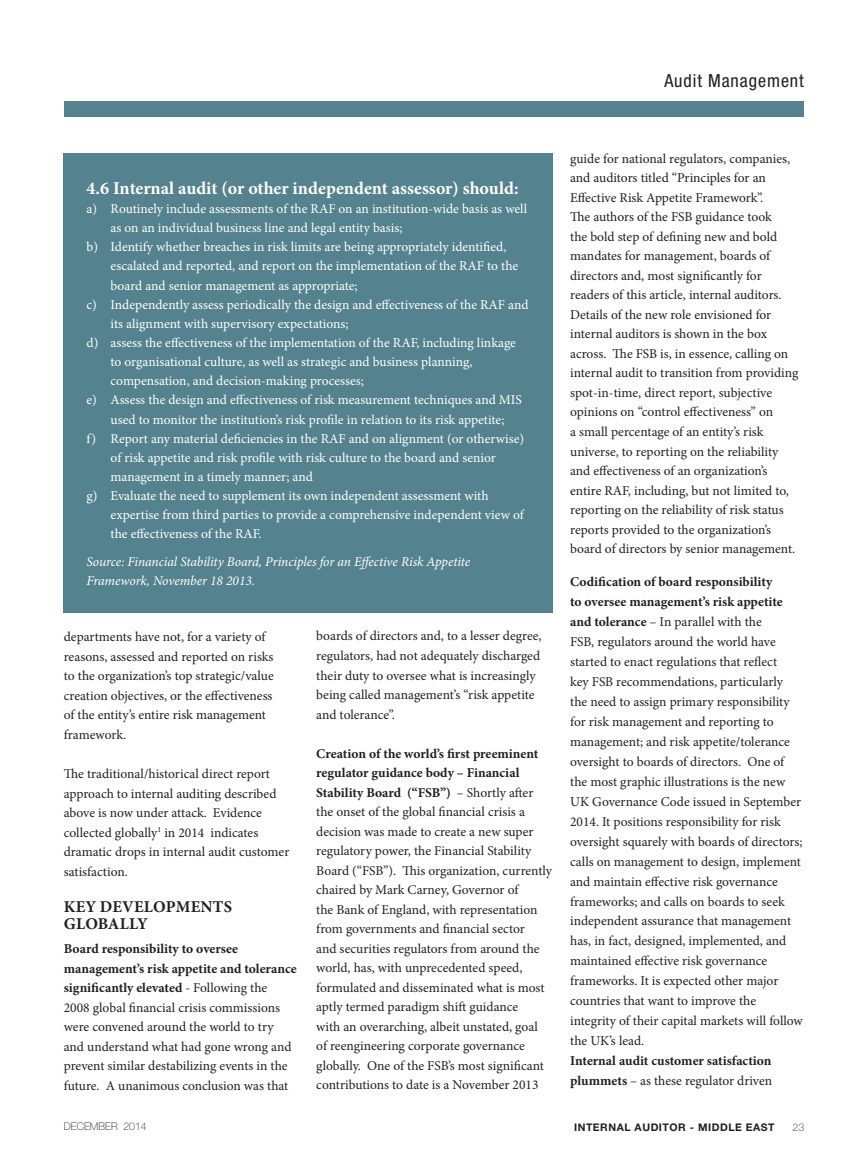
<style>
.page{position:relative;width:868px;height:1174px;background:#fff}
.page>*{position:absolute;margin:0;border:0;box-sizing:border-box;transform-origin:0 0}
.t1{font:700 18px "Minion Pro";color:#fff}
.t2{font:condensed 18px "Helvetica Neue LT Pro";letter-spacing:.05em;color:#231f20}
.t3{font:700 16.5px/17.1px "Minion Pro";letter-spacing:.01em;color:#231f20}
.t4{font:13.5px/19.5px "Minion Pro";letter-spacing:-.005em;color:#231f20}
.t5{font:13.5px "Minion Pro";color:#fff}
.t6{font:italic 13.5px/19.2px "Minion Pro";letter-spacing:-.01em;color:#fff}
.t7{font:700 13.5px/20px "Minion Pro";letter-spacing:-.005em;color:#231f20}
.t8{font:700 10.5px "Helvetica Neue LT Pro";letter-spacing:.05em;color:#231f20}
.t9{font:100 10.5px "Helvetica Neue LT Pro";color:#231f20}
.s1{font-weight:700}
.s2{font-weight:400}
</style>
<div class="page">
<div style="left:64px;top:101px;width:739px;height:15px;background:#54828e"></div>
<div style="left:64px;top:153px;width:489px;height:459px;background:#54828e"></div>
<h1 class="t2" style="left:664px;top:70px;width:141px">Audit Management</h1>
<h1 class="t1" style="left:87px;top:175px;width:433px">4.6 Internal audit (or other independent assessor) should:</h1>
<p class="t5" style="left:87px;top:200px;width:442px">a) Routinely include assessments of the RAF on an institution-wide basis as well</p>
<p class="t5" style="left:111px;top:219px;width:293px">as on an individual business line and legal entity basis;</p>
<p class="t5" style="left:87px;top:238px;width:421px">b) Identify whether breaches in risk limits are being appropriately identified,</p>
<p class="t5" style="left:111px;top:257px;width:409px">escalated and reported, and report on the implementation of the RAF to the</p>
<p class="t5" style="left:111px;top:276px;width:248px">board and senior management as appropriate;</p>
<p class="t5" style="left:87px;top:295px;width:443px">c) Independently assess periodically the design and effectiveness of the RAF and</p>
<p class="t5" style="left:111px;top:314px;width:239px">its alignment with supervisory expectations;</p>
<p class="t5" style="left:87px;top:333px;width:431px">d) assess the effectiveness of the implementation of the RAF, including linkage</p>
<p class="t5" style="left:111px;top:353px;width:363px">to organisational culture, as well as strategic and business planning,</p>
<p class="t5" style="left:111px;top:372px;width:255px">compensation, and decision-making processes;</p>
<p class="t5" style="left:87px;top:391px;width:437px">e) Assess the design and effectiveness of risk measurement techniques and MIS</p>
<p class="t5" style="left:111px;top:410px;width:395px">used to monitor the institution’s risk profile in relation to its risk appetite;</p>
<p class="t5" style="left:87px;top:429px;width:439px">f) Report any material deficiencies in the RAF and on alignment (or otherwise)</p>
<p class="t5" style="left:111px;top:448px;width:387px">of risk appetite and risk profile with risk culture to the board and senior</p>
<p class="t5" style="left:111px;top:467px;width:204px">management in a timely manner; and</p>
<p class="t5" style="left:87px;top:487px;width:403px">g) Evaluate the need to supplement its own independent assessment with</p>
<p class="t5" style="left:111px;top:506px;width:414px">expertise from third parties to provide a comprehensive independent view of</p>
<p class="t5" style="left:111px;top:525px;width:152px">the effectiveness of the RAF.</p>
<p class="t6" style="left:87px;top:552px;width:385px">Source: Financial Stability Board, Principles for an Effective Risk Appetite<br>Framework, November 18 2013.</p>
<p class="t4" style="left:64px;top:627px;width:211px">departments have not, for a variety of reasons, assessed and reported on risks to the organization’s top strategic/value creation objectives, or the effectiveness of the entity’s entire risk management framework.</p>
<p class="t4" style="left:64px;top:764px;width:227px">The traditional/historical direct report approach to internal auditing described above is now under attack. Evidence collected globally<sup>1</sup> in 2014 indicates dramatic drops in internal audit customer satisfaction.</p>
<p class="t3" style="left:64px;top:898px;width:82px">Key Developments<br>Globall</p>
<p class="t3" style="left:137px;top:915px;width:12px">y</p>
<p class="t4" style="left:64px;top:939px;width:234px"><span class="s1">Board responsibility to oversee management’s risk appetite and tolerance significantly elevated</span> - Following the<br>2008 global financial crisis commissions were convened around the world to try and understand what had gone wrong and prevent similar destabilizing events in the future. A unanimous conclusion was that</p>
<p class="t4" style="left:316px;top:626px;width:227px">boards of directors and, to a lesser degree, regulators, had not adequately discharged their duty to oversee what is increasingly being called management’s “risk appetite and tolerance”.</p>
<p class="t4" style="left:316px;top:743px;width:237px"><span class="s1">Creation of the world’s first preeminent regulator guidance body – Financial Stability Board (“FSB”)</span> – Shortly after the onset of the global financial crisis a decision was made to create a new super regulatory power, the Financial Stability Board (“FSB”). This organization, currently chaired by Mark Carney, Governor of<br>the Bank of England, with representation from governments and financial sector<br>and securities regulators from around the world, has, with unprecedented speed, formulated and disseminated what is most aptly termed paradigm shift guidance<br>with an overarching, albeit unstated, goal<br>of reengineering corporate governance globally. One of the FSB’s most significant contributions to date is a November 2013</p>
<p class="t4" style="left:570px;top:149px;width:230px">guide for national regulators, companies, and auditors titled “Principles for an Effective Risk Appetite Framework”.<br>The authors of the FSB guidance took<br>the bold step of defining new and bold mandates for management, boards of directors and, most significantly for readers of this article, internal auditors.<br>Details of the new role envisioned for internal auditors is shown in the box across. The FSB is, in essence, calling on internal audit to transition from providing spot-in-time, direct report, subjective opinions on “control effectiveness” on<br>a small percentage of an entity’s risk universe, to reporting on the reliability and effectiveness of an organization’s entire RAF, including, but not limited to, reporting on the reliability of risk status reports provided to the organization’s board of directors by senior management.</p>
<p class="t4" style="left:570px;top:572px;width:234px;line-height:20px"><span class="s1">Codification of board responsibility<br>to oversee management’s risk appetite and tolerance</span> – In parallel with the<br>FSB, regulators around the world have started to enact regulations that reflect<br>key FSB recommendations, particularly the need to assign primary responsibility for risk management and reporting to management; and risk appetite/tolerance oversight to boards of directors. One of the most graphic illustrations is the new UK Governance Code issued in September 2014. It positions responsibility for risk oversight squarely with boards of directors; calls on management to design, implement and maintain effective risk governance frameworks; and calls on boards to seek independent assurance that management has, in fact, designed, implemented, and maintained effective risk governance frameworks. It is expected other major countries that want to improve the integrity of their capital markets will follow the UK’s lead.</p>
<p class="t7" style="left:570px;top:1050px;width:203px">Internal audit customer satisfaction plummets <span class="s2">– as these regulator driven</span></p>
<p class="t9" style="left:64px;top:1120px;width:84px">DECEMBER 2014</p>
<p class="t8" style="left:574px;top:1120px;width:202px">INTERNAL AUDITOR - MIDDLE EAST</p>
<p class="t9" style="left:792px;top:1120px;width:13px">23</p>
</div>
